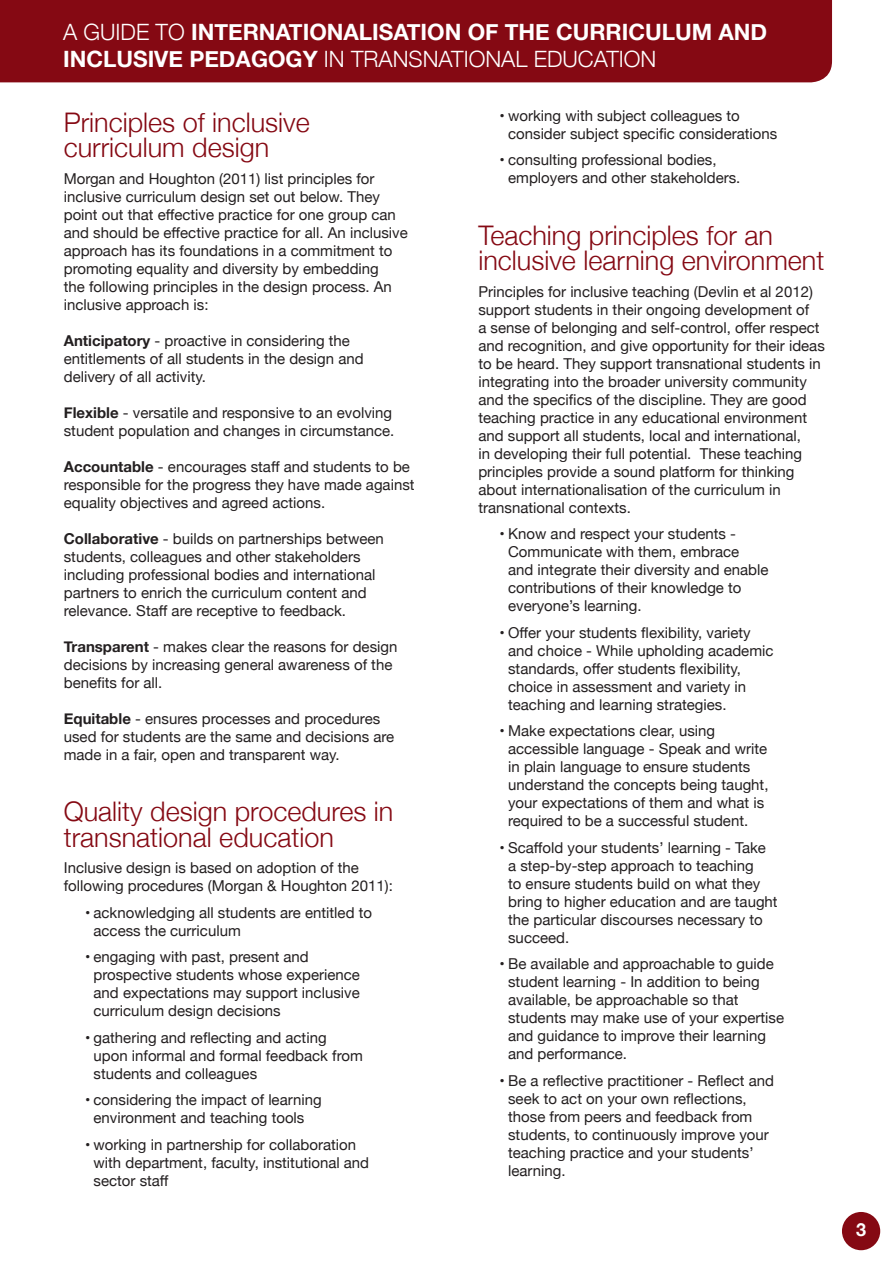
<style>
.page{position:relative;width:893px;height:1263px;background:#fff}
.page>*{position:absolute;margin:0;border:0;box-sizing:border-box;transform-origin:0 0}
.Headings{font:300 27px/25.5px "Helvetica Neue";color:#850913}
.t1{font:700 22.5px/27px "Helvetica Neue";color:#fff}
.t2{font:700 18px "Helvetica Neue";color:#fff}
.Content{font:15px/18px "Helvetica Neue";color:#231f20}
.s1{font-weight:300}
.s2{font-weight:700}
</style>
<div class="page">
<div style="left:842px;top:1212px;width:38px;height:38px;background:#850913;border-radius:50%"></div>
<div style="left:0;top:0;width:832px;height:82px;background:#850913"></div>
<p class="t1" style="left:63px;top:19px;width:706px"><span class="s1">A GUIDE TO</span> INTERNATIONALISATION OF THE CURRICULUM AND<br>INCLUSIVE PEDAGOGY <span class="s1">IN TRANSNATIONAL EDUCATION</span></p>
<p class="Headings" style="left:64px;top:108px;width:248px">Principles of inclusive curriculum design</p>
<p class="Content" style="left:64px;top:170px;width:345px">Morgan and Houghton (2011) list principles for inclusive curriculum design set out below. They point out that effective practice for one group can and should be effective practice for all. An inclusive approach has its foundations in a commitment to promoting equality and diversity by embedding<br>the following principles in the design process. An inclusive approach is:</p>
<p class="Content" style="left:64px;top:332px;width:301px"><span class="s2">Anticipatory</span> - proactive in considering the entitlements of all students in the design and delivery of all activity.</p>
<p class="Content" style="left:64px;top:404px;width:332px"><span class="s2">Flexible</span> - versatile and responsive to an evolving student population and changes in circumstance.</p>
<p class="Content" style="left:64px;top:458px;width:352px"><span class="s2">Accountable</span> - encourages staff and students to be responsible for the progress they have made against equality objectives and agreed actions.</p>
<p class="Content" style="left:64px;top:530px;width:322px"><span class="s2">Collaborative</span> - builds on partnerships between students, colleagues and other stakeholders including professional bodies and international partners to enrich the curriculum content and relevance. Staff are receptive to feedback.</p>
<p class="Content" style="left:64px;top:638px;width:335px"><span class="s2">Transparent</span> - makes clear the reasons for design decisions by increasing general awareness of the benefits for all.</p>
<p class="Content" style="left:64px;top:710px;width:332px"><span class="s2">Equitable</span> - ensures processes and procedures used for students are the same and decisions are made in a fair, open and transparent way.</p>
<p class="Headings" style="left:64px;top:797px;width:331px">Quality design procedures in transnational education</p>
<p class="Content" style="left:64px;top:860px;width:331px">Inclusive design is based on adoption of the following procedures (Morgan &amp; Houghton 2011):</p>
<p class="Content" style="left:94px;top:904px;width:280px;text-indent:-9px">• acknowledging all students are entitled to access the curriculum</p>
<p class="Content" style="left:94px;top:949px;width:268px;text-indent:-9px">• engaging with past, present and prospective students whose experience and expectations may support inclusive curriculum design decisions</p>
<p class="Content" style="left:94px;top:1029px;width:271px;text-indent:-9px">• gathering and reflecting and acting upon informal and formal feedback from students and colleagues</p>
<p class="Content" style="left:85px;top:1092px;width:238px;text-align:center">• considering the impact of learning environment and teaching tools</p>
<p class="Content" style="left:94px;top:1136px;width:277px;text-indent:-9px">• working in partnership for collaboration with department, faculty, institutional and sector staff</p>
<p class="Content" style="left:508px;top:107px;width:271px;text-indent:-9px">• working with subject colleagues to consider subject specific considerations</p>
<p class="Content" style="left:508px;top:152px;width:234px;text-indent:-9px">• consulting professional bodies, employers and other stakeholders.</p>
<p class="Headings" style="left:478px;top:221px;width:348px">Teaching principles for an inclusive learning environment</p>
<p class="Content" style="left:478px;top:283px;width:348px">Principles for inclusive teaching (Devlin et al 2012) support students in their ongoing development of<br>a sense of belonging and self-control, offer respect and recognition, and give opportunity for their ideas to be heard. They support transnational students in integrating into the broader university community and the specifics of the discipline. They are good teaching practice in any educational environment and support all students, local and international,<br>in developing their full potential. These teaching principles provide a sound platform for thinking about internationalisation of the curriculum in transnational contexts.</p>
<p class="Content" style="left:508px;top:526px;width:262px;text-indent:-9px">• Know and respect your students - Communicate with them, embrace<br>and integrate their diversity and enable contributions of their knowledge to everyone’s learning.</p>
<p class="Content" style="left:508px;top:624px;width:267px;text-indent:-9px">• Offer your students flexibility, variety and choice - While upholding academic standards, offer students flexibility, choice in assessment and variety in teaching and learning strategies.</p>
<p class="Content" style="left:508px;top:723px;width:262px;text-indent:-9px">• Make expectations clear, using accessible language - Speak and write in plain language to ensure students understand the concepts being taught, your expectations of them and what is required to be a successful student.</p>
<p class="Content" style="left:508px;top:839px;width:271px;text-indent:-9px">• Scaffold your students’ learning - Take a step-by-step approach to teaching<br>to ensure students build on what they bring to higher education and are taught the particular discourses necessary to succeed.</p>
<p class="Content" style="left:508px;top:956px;width:277px;text-indent:-9px">• Be available and approachable to guide student learning - In addition to being available, be approachable so that students may make use of your expertise and guidance to improve their learning and performance.</p>
<p class="Content" style="left:508px;top:1072px;width:267px;text-indent:-9px">• Be a reflective practitioner - Reflect and seek to act on your own reflections, those from peers and feedback from students, to continuously improve your teaching practice and your students’ learning.</p>
<p class="t2" style="left:856px;top:1215px;width:12px">3</p>
</div>
